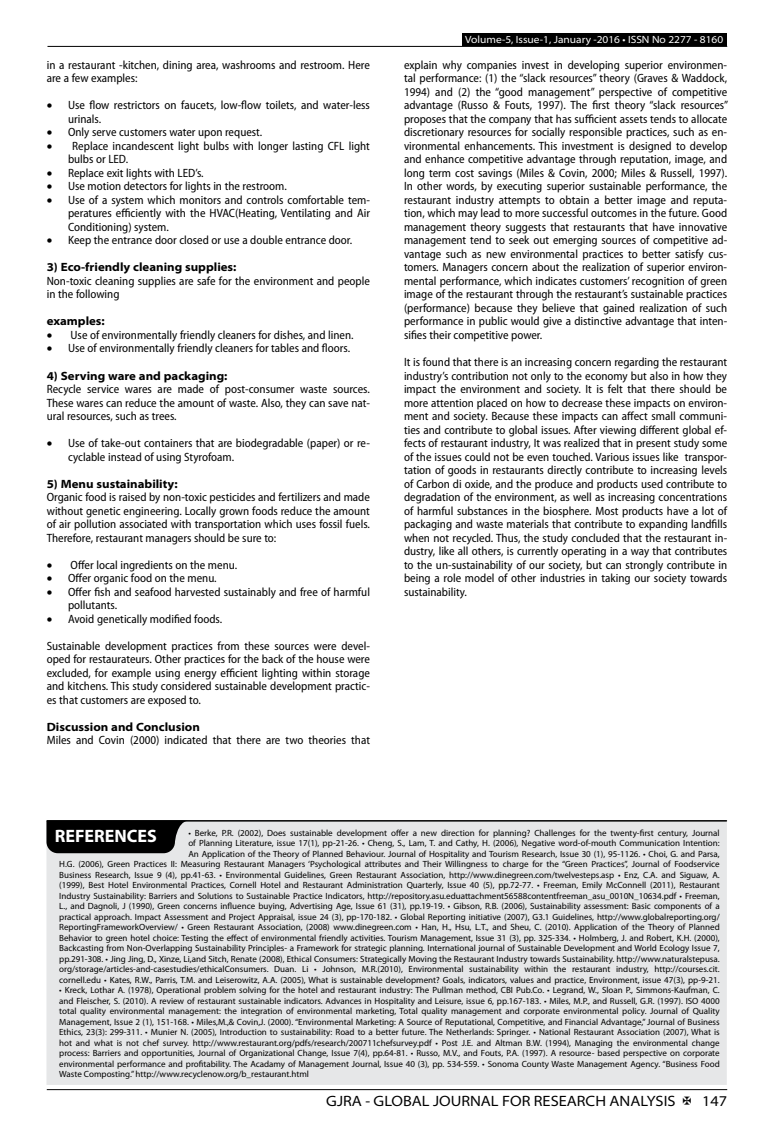
<style>
.page{position:relative;width:774px;height:1136px;background:#fff}
.page>*{position:absolute;margin:0;border:0;box-sizing:border-box;transform-origin:0 0}
.t1{font:700 18px "Myriad Pro";color:#fff}
.t2{font:semi-expanded 15px "Myriad Pro";color:#000}
.t3{font:semi-condensed 12px/13.5px "Myriad Pro";color:#000}
.t4{font:700 semi-expanded 12px "Myriad Pro";color:#000}
.t5{font:semi-expanded 10.5px "Myriad Pro";color:#fff}
.t6{font:9px/10.5px "Myriad Pro";color:#000;text-align:right}
</style>
<div class="page">
<hr style="left:47px;top:1089px;width:680px;height:1px;background:#000">
<div style="left:462px;top:33px;width:265px;height:13px;background:#000"></div>
<hr style="left:47px;top:46px;width:680px;height:1px;background:#000">
<div style="left:46px;top:820px;width:681px;height:264px;background:#e6e7e8"></div>
<hr style="left:47px;top:820px;width:679px;height:1px;background:#000">
<svg style="left:46px;top:820px;width:142px;height:33px;background:#141414"></svg>
<p class="t3" style="left:47px;top:58px;width:325px">in a restaurant -kitchen, dining area, washrooms and restroom. Here are a few examples:</p>
<p class="t3" style="left:68px;top:99px;width:303px;text-indent:-21px">• Use flow restrictors on faucets, low-flow toilets, and water-less urinals.</p>
<p class="t3" style="left:47px;top:126px;width:217px">• Only serve customers water upon request.</p>
<p class="t3" style="left:68px;top:139px;width:303px;text-indent:-21px">• Replace incandescent light bulbs with longer lasting CFL light bulbs or LED.</p>
<p class="t3" style="left:47px;top:166px;width:158px">• Replace exit lights with LED’s.</p>
<p class="t3" style="left:47px;top:180px;width:242px">• Use motion detectors for lights in the restroom.</p>
<p class="t3" style="left:68px;top:193px;width:303px;text-align:justify;text-indent:-21px">• Use of a system which monitors and controls comfortable tem&shy;peratures efficiently with the HVAC(Heating, Ventilating and Air Conditioning) system.</p>
<p class="t3" style="left:47px;top:234px;width:307px">• Keep the entrance door closed or use a double entrance door.</p>
<p class="t4" style="left:47px;top:260px;width:191px">3) Eco-friendly cleaning supplies:</p>
<p class="t3" style="left:47px;top:274px;width:325px">Non-toxic cleaning supplies are safe for the environment and people in the following</p>
<p class="t4" style="left:47px;top:314px;width:60px">examples:</p>
<p class="t3" style="left:47px;top:328px;width:308px">• Use of environmentally friendly cleaners for dishes, and linen.</p>
<p class="t3" style="left:47px;top:342px;width:305px">• Use of environmentally friendly cleaners for tables and floors.</p>
<p class="t4" style="left:47px;top:368px;width:182px">4) Serving ware and packaging:</p>
<p class="t3" style="left:47px;top:382px;width:325px;text-align:justify">Recycle service wares are made of post-consumer waste sources.<br>These wares can reduce the amount of waste. Also, they can save nat&shy;ural resources, such as trees.</p>
<p class="t3" style="left:68px;top:436px;width:303px;text-indent:-21px">• Use of take-out containers that are biodegradable (paper) or re&shy;cyclable instead of using Styrofoam.</p>
<p class="t4" style="left:47px;top:476px;width:132px">5) Menu sustainability:</p>
<p class="t3" style="left:47px;top:490px;width:325px;text-align:justify">Organic food is raised by non-toxic pesticides and fertilizers and made without genetic engineering. Locally grown foods reduce the amount of air pollution associated with transportation which uses fossil fuels.<br>Therefore, restaurant managers should be sure to:</p>
<p class="t3" style="left:47px;top:558px;width:192px">• Offer local ingredients on the menu.</p>
<p class="t3" style="left:47px;top:571px;width:171px">• Offer organic food on the menu.</p>
<p class="t3" style="left:68px;top:585px;width:303px;text-indent:-21px">• Offer fish and seafood harvested sustainably and free of harmful pollutants.</p>
<p class="t3" style="left:47px;top:612px;width:177px">• Avoid genetically modified foods.</p>
<p class="t3" style="left:47px;top:639px;width:325px;text-align:justify">Sustainable development practices from these sources were devel&shy;oped for restaurateurs. Other practices for the back of the house were excluded, for example using energy efficient lighting within storage and kitchens. This study considered sustainable development practic&shy;es that customers are exposed to.</p>
<p class="t4" style="left:47px;top:719px;width:155px">Discussion and Conclusion</p>
<p class="t3" style="left:47px;top:733px;width:325px">Miles and Covin (2000) indicated that there are two theories that</p>
<p class="t5" style="left:465px;top:34px;width:259px">Volume-5, Issue-1, January -2016 • ISSN No 2277 - 8160</p>
<p class="t3" style="left:404px;top:58px;width:326px;text-align:justify">explain why companies invest in developing superior environmen&shy;tal performance: (1) the “slack resources” theory (Graves &amp; Waddock, 1994) and (2) the “good management” perspective of competitive advantage (Russo &amp; Fouts, 1997). The first theory “slack resources” proposes that the company that has sufficient assets tends to allocate discretionary resources for socially responsible practices, such as en&shy;vironmental enhancements. This investment is designed to develop and enhance competitive advantage through reputation, image, and long term cost savings (Miles &amp; Covin, 2000; Miles &amp; Russell, 1997).<br>In other words, by executing superior sustainable performance, the restaurant industry attempts to obtain a better image and reputa&shy;tion, which may lead to more successful outcomes in the future. Good management theory suggests that restaurants that have innovative management tend to seek out emerging sources of competitive ad&shy;vantage such as new environmental practices to better satisfy cus&shy;tomers. Managers concern about the realization of superior environ&shy;mental performance, which indicates customers’ recognition of green image of the restaurant through the restaurant’s sustainable practices (performance) because they believe that gained realization of such performance in public would give a distinctive advantage that inten&shy;sifies their competitive power.</p>
<p class="t3" style="left:404px;top:355px;width:325px;text-align:justify">It is found that there is an increasing concern regarding the restaurant industry’s contribution not only to the economy but also in how they impact the environment and society. It is felt that there should be more attention placed on how to decrease these impacts on environ&shy;ment and society. Because these impacts can affect small communi&shy;ties and contribute to global issues. After viewing different global ef&shy;fects of restaurant industry, It was realized that in present study some of the issues could not be even touched. Various issues like transpor&shy;tation of goods in restaurants directly contribute to increasing levels of Carbon di oxide, and the produce and products used contribute to degradation of the environment, as well as increasing concentrations of harmful substances in the biosphere. Most products have a lot of packaging and waste materials that contribute to expanding landfills when not recycled. Thus, the study concluded that the restaurant in&shy;dustry, like all others, is currently operating in a way that contributes to the un-sustainability of our society, but can strongly contribute in being a role model of other industries in taking our society towards sustainability.</p>
<p class="t6" style="left:59px;top:827px;width:662px">• Berke, P.R. (2002), Does sustainable development offer a new direction for planning? Challenges for the twenty-first century, Journal<br>of Planning Literature, issue 17(1), pp-21-26. • Cheng, S., Lam, T. and Cathy, H. (2006), Negative word-of-mouth Communication Intention:<br>An Application of the Theory of Planned Behaviour. Journal of Hospitality and Tourism Research, Issue 30 (1), 95-1126. • Choi, G. and Parsa,<br>H.G. (2006), Green Practices II: Measuring Restaurant Managers ‘Psychological attributes and Their Willingness to charge for the “Green Practices”, Journal of Foodservice Business Research, Issue 9 (4), pp.41-63. • Environmental Guidelines, Green Restaurant Association, http://www.dinegreen.com/twelvesteps.asp • Enz, C.A. and Siguaw, A. (1999), Best Hotel Environmental Practices, Cornell Hotel and Restaurant Administration Quarterly, Issue 40 (5), pp.72-77. • Freeman, Emily McConnell (2011), Restaurant Industry Sustainability: Barriers and Solutions to Sustainable Practice Indicators, http://repository.asu.eduattachment56588contentfreeman_asu_0010N_10634.pdf • Freeman, L., and Dagnoli, J (1990), Green concerns influence buying, Advertising Age, Issue 61 (31), pp.19-19. • Gibson, R.B. (2006), Sustainability assessment: Basic components of a practical approach. Impact Assessment and Project Appraisal, issue 24 (3), pp-170-182. • Global Reporting initiative (2007), G3.1 Guidelines, http://www.globalreporting.org/ ReportingFrameworkOverview/ • Green Restaurant Association, (2008) www.dinegreen.com • Han, H., Hsu, L.T., and Sheu, C. (2010). Application of the Theory of Planned Behavior to green hotel choice: Testing the effect of environmental friendly activities. Tourism Management, Issue 31 (3), pp. 325-334. • Holmberg, J. and Robert, K.H. (2000), Backcasting from Non-Overlapping Sustainability Principles- a Framework for strategic planning. International journal of Sustainable Development and World Ecology Issue 7, pp.291-308. • Jing Jing, D., Xinze, Li,and Sitch, Renate (2008), Ethical Consumers: Strategically Moving the Restaurant Industry towards Sustainability. http://www.naturalstepusa. org/storage/articles-and-casestudies/ethicalConsumers. Duan. Li • Johnson, M.R.(2010), Environmental sustainability within the restaurant industry, http://courses.cit. cornell.edu • Kates, R.W., Parris, T.M. and Leiserowitz, A.A. (2005), What is sustainable development? Goals, indicators, values and practice, Environment, issue 47(3), pp-9-21.</p>
<p class="t6" style="left:59px;top:984px;width:662px;text-align:justify">• Kreck, Lothar A. (1978), Operational problem solving for the hotel and restaurant industry: The Pullman method, CBI Pub.Co. • Legrand, W., Sloan P., Simmons-Kaufman, C. and Fleischer, S. (2010). A review of restaurant sustainable indicators. Advances in Hospitality and Leisure, issue 6, pp.167-183. • Miles, M.P., and Russell, G.R. (1997). ISO 4000 total quality environmental management: the integration of environmental marketing, Total quality management and corporate environmental policy. Journal of Quality Management, Issue 2 (1), 151-168. • Miles,M.,&amp; Covin,J. (2000). “Environmental Marketing: A Source of Reputational, Competitive, and Financial Advantage,” Journal of Business Ethics, 23(3): 299-311. • Munier N. (2005), Introduction to sustainability: Road to a better future. The Netherlands: Springer. • National Restaurant Association (2007), What is hot and what is not chef survey. http://www.restaurant.org/pdfs/research/200711chefsurvey.pdf • Post J.E. and Altman B.W. (1994), Managing the environmental change process: Barriers and opportunities, Journal of Organizational Change, Issue 7(4), pp.64-81. • Russo, M.V., and Fouts, P.A. (1997). A resource- based perspective on corporate environmental performance and profitability. The Acadamy of Management Journal, Issue 40 (3), pp. 534-559. • Sonoma County Waste Management Agency. “Business Food Waste Composting.” http://www.recyclenow.org/b_restaurant.html</p>
<h1 class="t1" style="left:55px;top:825px;width:104px">REFERENCES</h1>
<p class="t2" style="left:326px;top:1092px;width:351px">GJRA - GLOBAL JOURNAL FOR RESEARCH ANALYSIS</p>
<p class="t2" style="left:702px;top:1092px;width:27px">147</p>
</div>
